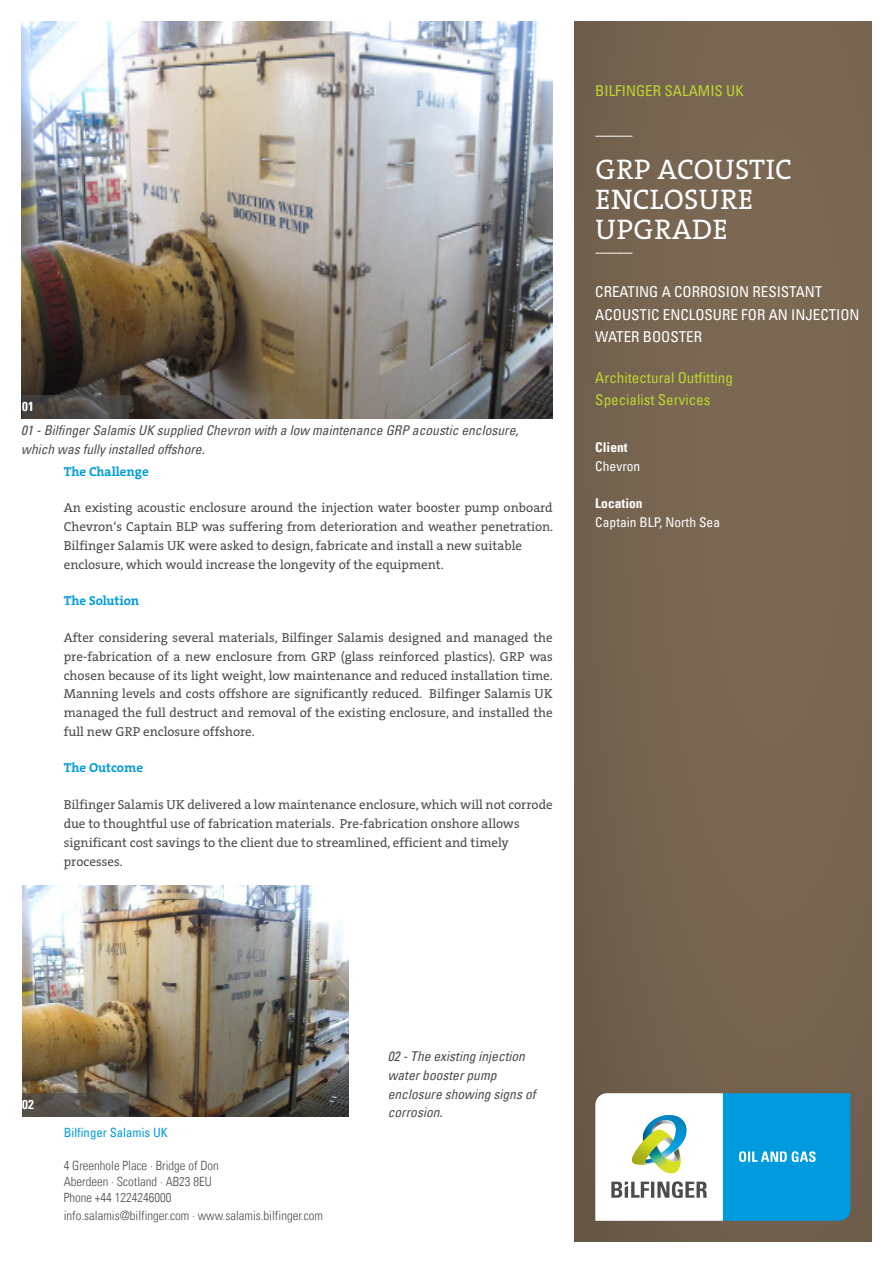
<style>
.page{position:relative;width:893px;height:1263px;background:#fff}
.page>*{position:absolute;margin:0;border:0;box-sizing:border-box;transform-origin:0 0}
.t1{font:28.5px "The Serif W5 Plain";letter-spacing:.015em;color:#fff}
.PB_Sub_oben{font:condensed 15px "Univers Com 57";color:#fff}
.PB_Sub_oben-2{font:condensed 15px "Univers Com 57";color:#bed630}
.t2{font:15px "Myriad Pro";color:#fff}
.t3{font:13.5px/18.8px "Univers Com 57 Condensed Obl";color:#4b4c4d}
.PB_Sub_oben-3{font:condensed 13.5px "Univers Com 57";color:#fff}
.PB_Sub_oben-4{font:13.5px "Univers Com 67 Bold Cond";color:#fff}
.PB_Intro{font:13.05px/18.8px "The Serif W5 Plain";color:#4b4c4d}
.PB_Subhead_Text{font:700 13.05px "The Serif W7";color:#009bde}
.PB_Intro-2{font:700 13.05px "The Serif W7";color:#009bde}
.t4{font:13.05px "Univers Com 67 Bold Cond";color:#fff}
.PB_Text{font:12.75px/15.8px "Univers Com 47 Light Cond";color:#4b4c4d}
.PB_Text-2{font:condensed 12.75px "Univers Com 57";color:#009bde}
</style>
<div class="page">
<div style="left:574px;top:21px;width:298px;height:1221px;background:#786652"></div>
<img style="left:22px;top:885px;width:326px;height:231px">
<svg style="left:595px;top:1093px;width:255px;height:128px;background:#75c4e1"></svg>
<img style="left:21px;top:21px;width:532px;height:398px">
<svg style="left:22px;top:395px;width:107px;height:23px;background:#4b4844"></svg>
<svg style="left:22px;top:1093px;width:107px;height:23px;background:#534e49"></svg>
<p class="t4" style="left:22px;top:399px;width:13px">01</p>
<p class="t3" style="left:21px;top:421px;width:499px">01 - Bilfinger Salamis UK supplied Chevron with a low maintenance GRP acoustic enclosure, which was fully installed offshore.</p>
<p class="PB_Intro-2" style="left:64px;top:464px;width:86px">The Challenge</p>
<p class="PB_Intro" style="left:64px;top:499px;width:491px">An existing acoustic enclosure around the injection water booster pump onboard Chevron‘s Captain BLP was suffering from deterioration and weather penetration.<br>Bilfinger Salamis UK were asked to design, fabricate and install a new suitable enclosure, which would increase the longevity of the equipment.</p>
<p class="PB_Subhead_Text" style="left:64px;top:592px;width:77px">The Solution</p>
<p class="PB_Intro" style="left:64px;top:628px;width:491px;text-align:justify">After considering several materials, Bilfinger Salamis designed and managed the pre-fabrication of a new enclosure from GRP (glass reinforced plastics). GRP was chosen because of its light weight, low maintenance and reduced installation time.<br>Manning levels and costs offshore are significantly reduced. Bilfinger Salamis UK managed the full destruct and removal of the existing enclosure, and installed the full new GRP enclosure offshore.</p>
<p class="PB_Subhead_Text" style="left:64px;top:759px;width:81px">The Outcome</p>
<p class="PB_Intro" style="left:64px;top:796px;width:490px">Bilfinger Salamis UK delivered a low maintenance enclosure, which will not corrode due to thoughtful use of fabrication materials. Pre-fabrication onshore allows significant cost savings to the client due to streamlined, efficient and timely processes.</p>
<p class="PB_Sub_oben-2" style="left:595px;top:81px;width:150px">BILFINGER SALAMIS UK</p>
<p class="t2" style="left:595px;top:126px;width:39px">––––––</p>
<p class="t1" style="left:595px;top:151px;width:198px">GRP ACOUSTIC</p>
<p class="t1" style="left:595px;top:181px;width:159px">ENCLOSURE</p>
<p class="t1" style="left:595px;top:211px;width:134px">UPGRADE</p>
<p class="t2" style="left:595px;top:243px;width:39px">––––––</p>
<p class="PB_Sub_oben" style="left:595px;top:283px;width:229px">CREATING A CORROSION RESISTANT</p>
<p class="PB_Sub_oben" style="left:595px;top:305px;width:266px">ACOUSTIC ENCLOSURE FOR AN INJECTION</p>
<p class="PB_Sub_oben" style="left:595px;top:328px;width:108px">WATER BOOSTER</p>
<p class="PB_Sub_oben-2" style="left:595px;top:368px;width:139px">Architectural Outfitting</p>
<p class="PB_Sub_oben-2" style="left:595px;top:391px;width:116px">Specialist Services</p>
<p class="PB_Sub_oben-4" style="left:595px;top:439px;width:34px">Client</p>
<p class="PB_Sub_oben-3" style="left:595px;top:457px;width:46px">Chevron</p>
<p class="PB_Sub_oben-4" style="left:595px;top:495px;width:49px">Location</p>
<p class="PB_Sub_oben-3" style="left:595px;top:514px;width:126px">Captain BLP, North Sea</p>
<p class="t4" style="left:22px;top:1097px;width:13px">02</p>
<p class="PB_Text-2" style="left:64px;top:1124px;width:106px">Bilfinger Salamis UK</p>
<p class="PB_Text" style="left:64px;top:1158px;width:157px">4 Greenhole Place · Bridge of Don<br>Aberdeen · Scotland · AB23 8EU<br>Phone +44 1224246000</p>
<p class="PB_Text" style="left:64px;top:1208px;width:261px">info.salamis@bilfinger.com · www.salamis.bilfinger.com</p>
<p class="t3" style="left:388px;top:1047px;width:139px">02 - The existing injection</p>
<p class="t3" style="left:388px;top:1065px;width:110px">water booster pump</p>
<p class="t3" style="left:388px;top:1084px;width:149px">enclosure showing signs of corrosion.</p>
</div>
